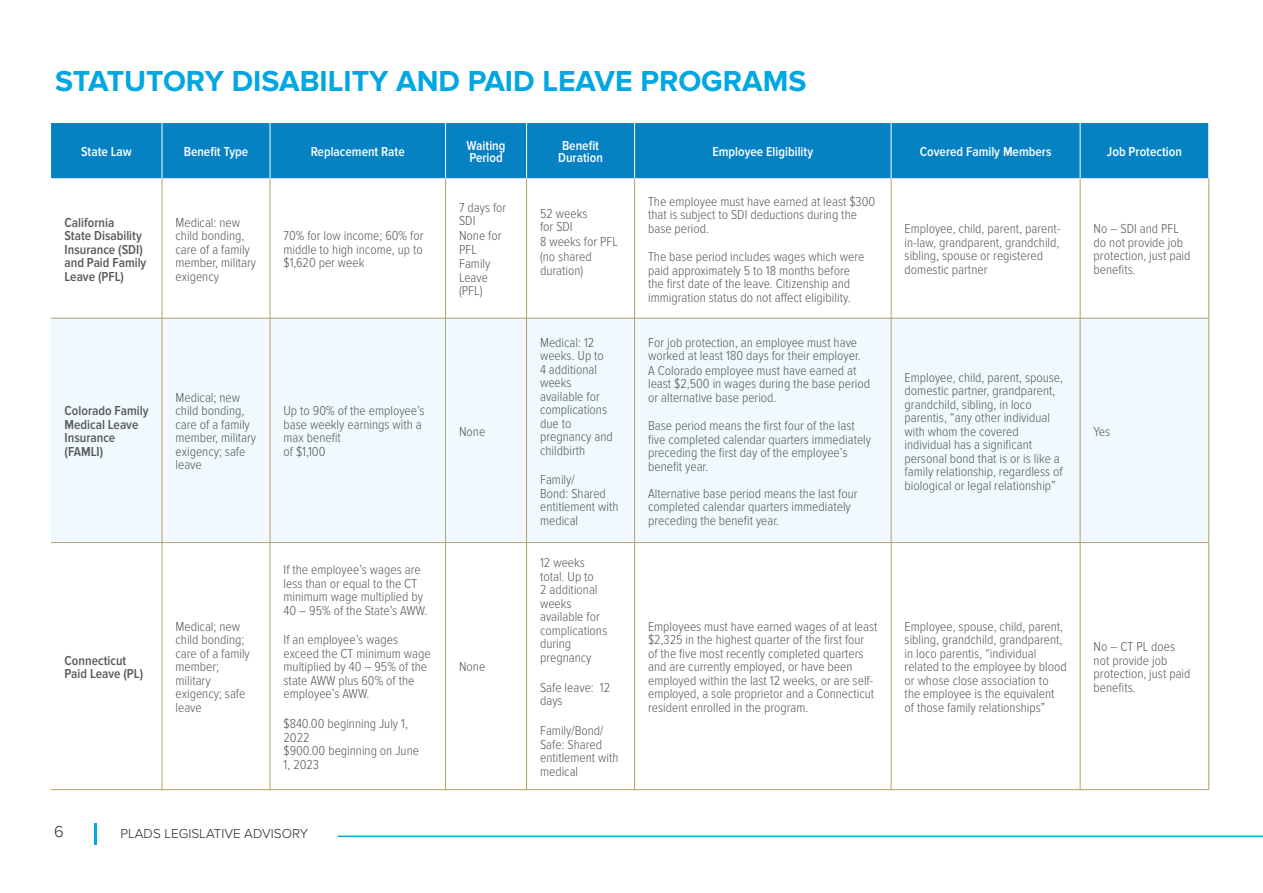
<style>
.page{position:relative;width:1263px;height:893px;background:#fff}
.page>*{position:absolute;margin:0;border:0;box-sizing:border-box;transform-origin:0 0}
.t1{font:700 30px "Proxima Nova";color:#01a7e1}
.t2{font:300 16.5px "Proxima Nova";color:#292829}
.t3{font:300 13.5px/13.5px "Proxima Nova Cond";color:#58595b}
.t4{font:600 13.5px/13.5px "Proxima Nova Cond";color:#58595b}
.t5{font:600 13.5px/12px "Proxima Nova Cond";color:#fff}
.t6{font:300 13.5px "Proxima Nova";color:#292829}
</style>
<div class="page">
<hr style="left:94px;top:824px;width:2px;height:21px;background:#01a7e1">
<hr style="left:338px;top:836px;width:925px;height:1px;background:#01a7e1">
<div style="left:51px;top:123px;width:1157px;height:55px;background:#0682c3"></div>
<div style="left:51px;top:319px;width:1157px;height:223px;background:#eff9fe"></div>
<svg style="left:161px;top:543px;width:919px;height:246px"></svg>
<hr style="left:162px;top:178px;width:1px;height:140px;background:#b2a06d">
<hr style="left:270px;top:178px;width:1px;height:140px;background:#b2a06d">
<hr style="left:445px;top:178px;width:1px;height:140px;background:#b2a06d">
<hr style="left:526px;top:178px;width:1px;height:140px;background:#b2a06d">
<hr style="left:634px;top:178px;width:1px;height:140px;background:#b2a06d">
<hr style="left:891px;top:178px;width:1px;height:140px;background:#b2a06d">
<hr style="left:1080px;top:178px;width:1px;height:140px;background:#b2a06d">
<hr style="left:1208px;top:178px;width:1px;height:140px;background:#b2a06d">
<hr style="left:51px;top:318px;width:111px;height:1px;background:#b2a06d">
<hr style="left:162px;top:318px;width:108px;height:1px;background:#b2a06d">
<hr style="left:162px;top:318px;width:1px;height:224px;background:#b2a06d">
<hr style="left:270px;top:318px;width:176px;height:1px;background:#b2a06d">
<hr style="left:270px;top:318px;width:1px;height:224px;background:#b2a06d">
<hr style="left:446px;top:318px;width:80px;height:1px;background:#b2a06d">
<hr style="left:445px;top:318px;width:1px;height:224px;background:#b2a06d">
<hr style="left:526px;top:318px;width:108px;height:1px;background:#b2a06d">
<hr style="left:526px;top:318px;width:1px;height:224px;background:#b2a06d">
<hr style="left:634px;top:318px;width:257px;height:1px;background:#b2a06d">
<hr style="left:634px;top:318px;width:1px;height:224px;background:#b2a06d">
<hr style="left:891px;top:318px;width:189px;height:1px;background:#b2a06d">
<hr style="left:891px;top:318px;width:1px;height:224px;background:#b2a06d">
<hr style="left:1080px;top:318px;width:129px;height:1px;background:#b2a06d">
<hr style="left:1080px;top:318px;width:1px;height:224px;background:#b2a06d">
<hr style="left:1208px;top:318px;width:1px;height:224px;background:#b2a06d">
<hr style="left:51px;top:542px;width:111px;height:1px;background:#b2a06d">
<hr style="left:162px;top:542px;width:108px;height:1px;background:#b2a06d">
<hr style="left:162px;top:543px;width:1px;height:246px;background:#b2a06d">
<hr style="left:270px;top:542px;width:176px;height:1px;background:#b2a06d">
<hr style="left:270px;top:543px;width:1px;height:246px;background:#b2a06d">
<hr style="left:446px;top:542px;width:80px;height:1px;background:#b2a06d">
<hr style="left:445px;top:543px;width:1px;height:246px;background:#b2a06d">
<hr style="left:526px;top:542px;width:108px;height:1px;background:#b2a06d">
<hr style="left:526px;top:543px;width:1px;height:246px;background:#b2a06d">
<hr style="left:634px;top:542px;width:257px;height:1px;background:#b2a06d">
<hr style="left:634px;top:543px;width:1px;height:246px;background:#b2a06d">
<hr style="left:891px;top:542px;width:189px;height:1px;background:#b2a06d">
<hr style="left:891px;top:543px;width:1px;height:246px;background:#b2a06d">
<hr style="left:1080px;top:542px;width:129px;height:1px;background:#b2a06d">
<hr style="left:1080px;top:543px;width:1px;height:246px;background:#b2a06d">
<hr style="left:1208px;top:543px;width:1px;height:246px;background:#b2a06d">
<hr style="left:51px;top:789px;width:111px;height:1px;background:#b2a06d">
<hr style="left:162px;top:789px;width:108px;height:1px;background:#b2a06d">
<hr style="left:270px;top:789px;width:176px;height:1px;background:#b2a06d">
<hr style="left:446px;top:789px;width:80px;height:1px;background:#b2a06d">
<hr style="left:526px;top:789px;width:108px;height:1px;background:#b2a06d">
<hr style="left:634px;top:789px;width:257px;height:1px;background:#b2a06d">
<hr style="left:891px;top:789px;width:189px;height:1px;background:#b2a06d">
<hr style="left:1080px;top:789px;width:129px;height:1px;background:#b2a06d">
<hr style="left:162px;top:123px;width:1px;height:55px;background:#fff">
<hr style="left:270px;top:123px;width:1px;height:55px;background:#fff">
<hr style="left:445px;top:123px;width:1px;height:55px;background:#fff">
<hr style="left:526px;top:123px;width:1px;height:55px;background:#fff">
<hr style="left:634px;top:123px;width:1px;height:55px;background:#fff">
<hr style="left:891px;top:123px;width:1px;height:55px;background:#fff">
<hr style="left:1080px;top:123px;width:1px;height:55px;background:#fff">
<h1 class="t1" style="left:55px;top:64px;width:753px">STATUTORY DISABILITY AND PAID LEAVE PROGRAMS</h1>
<p class="t5" style="left:81px;top:146px;width:52px">State Law</p>
<p class="t5" style="left:184px;top:146px;width:66px">Benefit Type</p>
<p class="t5" style="left:311px;top:146px;width:96px">Replacement Rate</p>
<p class="t5" style="left:467px;top:140px;width:40px">Waiting<br>Period</p>
<p class="t5" style="left:558px;top:140px;width:46px">Benefit<br>Duration</p>
<p class="t5" style="left:712px;top:146px;width:102px">Employee Eligibility</p>
<p class="t5" style="left:920px;top:146px;width:133px">Covered Family Members</p>
<p class="t5" style="left:1107px;top:146px;width:77px">Job Protection</p>
<p class="t4" style="left:65px;top:216px;width:83px">California<br>State Disability<br>Insurance (SDI) and Paid Family<br>Leave (PFL)</p>
<p class="t3" style="left:176px;top:216px;width:82px">Medical: new child bonding, care of a family member, military exigency</p>
<p class="t3" style="left:284px;top:229px;width:141px;text-align:justify">70% for low income; 60% for middle to high income, up to $1,620 per week</p>
<p class="t3" style="left:459px;top:201px;width:49px">7 days for<br>SDI</p>
<p class="t3" style="left:459px;top:229px;width:44px">None for<br>PFL</p>
<p class="t3" style="left:459px;top:257px;width:33px">Family<br>Leave (PFL)</p>
<p class="t4" style="left:65px;top:405px;width:85px">Colorado Family<br>Medical Leave<br>Insurance (FAMLI)</p>
<p class="t3" style="left:176px;top:391px;width:82px">Medical; new child bonding, care of a family member, military exigency; safe leave</p>
<p class="t3" style="left:284px;top:404px;width:143px">Up to 90% of the employee’s base weekly earnings with a max benefit<br>of $1,100</p>
<p class="t3" style="left:459px;top:425px;width:28px">None</p>
<p class="t4" style="left:65px;top:654px;width:80px">Connecticut<br>Paid Leave (PL)</p>
<p class="t3" style="left:176px;top:620px;width:76px">Medical; new child bonding; care of a family member; military exigency; safe leave</p>
<p class="t3" style="left:284px;top:563px;width:145px">If the employee’s wages are less than or equal to the CT minimum wage multiplied by<br>40 – 95% of the State’s AWW.</p>
<p class="t3" style="left:284px;top:633px;width:149px">If an employee’s wages exceed the CT minimum wage multiplied by 40 – 95% of the state AWW plus 60% of the employee’s AWW.</p>
<p class="t3" style="left:284px;top:717px;width:137px">$840.00 beginning July 1,<br>2022<br>$900.00 beginning on June<br>1, 2023</p>
<p class="t2" style="left:54px;top:822px;width:11px">6</p>
<p class="t6" style="left:120px;top:825px;width:189px">PLADS LEGISLATIVE ADVISORY</p>
<p class="t3" style="left:459px;top:660px;width:28px">None</p>
<p class="t3" style="left:540px;top:207px;width:49px">52 weeks for SDI</p>
<p class="t3" style="left:540px;top:234px;width:79px;line-height:14.9px">8 weeks for PFL (no shared</p>
<p class="t3" style="left:540px;top:264px;width:45px">duration)</p>
<p class="t3" style="left:540px;top:336px;width:74px">Medical: 12 weeks. Up to<br>4 additional weeks available for complications due to pregnancy and childbirth</p>
<p class="t3" style="left:540px;top:473px;width:80px">Family/<br>Bond: Shared entitlement with medical</p>
<p class="t3" style="left:540px;top:556px;width:69px">12 weeks total. Up to<br>2 additional weeks available for complications during pregnancy</p>
<p class="t3" style="left:540px;top:681px;width:72px">Safe leave: 12 days</p>
<p class="t3" style="left:540px;top:724px;width:80px">Family/Bond/<br>Safe: Shared entitlement with medical</p>
<p class="t3" style="left:648px;top:195px;width:229px">The employee must have earned at least $300 that is subject to SDI deductions during the base period.</p>
<p class="t3" style="left:648px;top:250px;width:218px">The base period includes wages which were paid approximately 5 to 18 months before the first date of the leave. Citizenship and immigration status do not affect eligibility.</p>
<p class="t3" style="left:648px;top:336px;width:214px">For job protection, an employee must have worked at least 180 days for their employer.</p>
<p class="t3" style="left:648px;top:364px;width:223px">A Colorado employee must have earned at least $2,500 in wages during the base period or alternative base period.</p>
<p class="t3" style="left:648px;top:419px;width:225px">Base period means the first four of the last five completed calendar quarters immediately preceding the first day of the employee’s benefit year.</p>
<p class="t3" style="left:648px;top:487px;width:211px">Alternative base period means the last four completed calendar quarters immediately preceding the benefit year.</p>
<p class="t3" style="left:905px;top:222px;width:157px">Employee, child, parent, parent&shy;in-law, grandparent, grandchild, sibling, spouse or registered domestic partner</p>
<p class="t3" style="left:1094px;top:222px;width:98px">No – SDI and PFL do not provide job protection, just paid benefits.</p>
<p class="t3" style="left:905px;top:371px;width:160px">Employee, child, parent, spouse, domestic partner, grandparent, grandchild, sibling, in loco parentis, “any other individual with whom the covered individual has a significant personal bond that is or is like a family relationship, regardless of biological or legal relationship”</p>
<p class="t3" style="left:1094px;top:425px;width:18px">Yes</p>
<p class="t3" style="left:648px;top:620px;width:231px">Employees must have earned wages of at least $2,325 in the highest quarter of the first four<br>of the five most recently completed quarters and are currently employed, or have been employed within the last 12 weeks, or are self&shy;employed, a sole proprietor and a Connecticut resident enrolled in the program.</p>
<p class="t3" style="left:905px;top:620px;width:164px">Employee, spouse, child, parent, sibling, grandchild, grandparent, in loco parentis, “individual related to the employee by blood or whose close association to the employee is the equivalent of those family relationships”</p>
<p class="t3" style="left:1094px;top:640px;width:98px">No – CT PL does not provide job protection, just paid benefits.</p>
</div>
